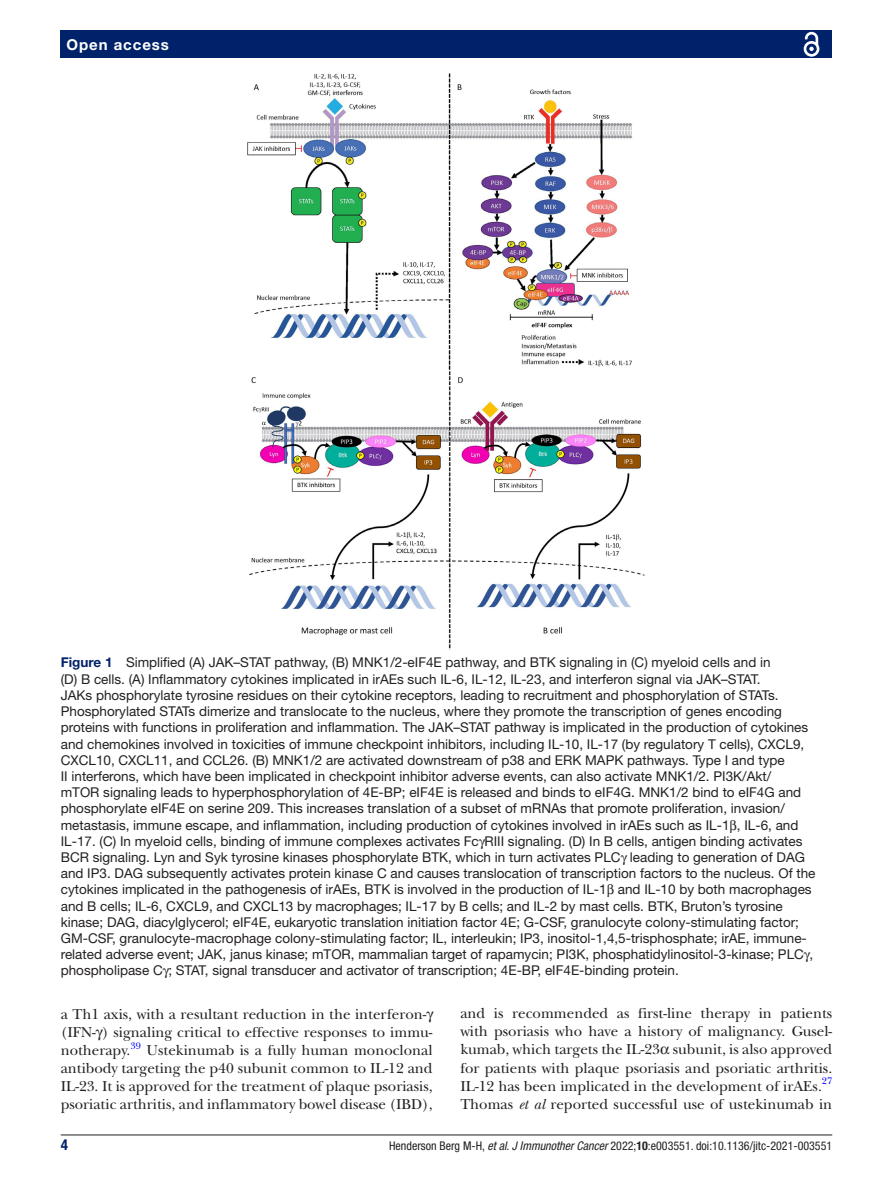
<style>
.page{position:relative;width:893px;height:1191px;background:#fff}
.page>*{position:absolute;margin:0;border:0;box-sizing:border-box;transform-origin:0 0}
.t1{font:15px/18px "New Baskerville";color:#231f20;text-align:justify}
.t2{font:700 15px "Helvetica Neue LT Std";letter-spacing:.065em;color:#fff}
.t3{font:700 condensed 15px "Helvetica Neue LT Std";color:#00226b}
.t4{font:13.5px/16.2px "Helvetica Neue LT Std";color:#231f20}
.t5{font:condensed 12px "Helvetica Neue LT Std";color:#231f20}
.t6{font:9.9px "New Baskerville";color:#00f}
.s1{font-weight:700;color:#00226b}
.s2{font-style:italic}
.s3{font-weight:700}
</style>
<div class="page">
<hr style="left:61px;top:1134px;width:771px;height:1px;background:#231f20">
<div style="left:61px;top:31px;width:771px;height:27px;background:#00226b"></div>
<svg style="left:803px;top:31px;width:17px;height:26px"></svg>
<img style="left:248px;top:73px;width:397px;height:577px">
<p class="t2" style="left:66px;top:35px;width:104px">Open access</p>
<p class="t4" style="left:61px;top:654px;width:756px"><span class="s1">Figure 1</span> Simplified (A) JAK–STAT pathway, (B) MNK1/2-eIF4E pathway, and BTK signaling in (C) myeloid cells and in<br>(D) B cells. (A) Inflammatory cytokines implicated in irAEs such IL-6, IL-12, IL-23, and interferon signal via JAK–STAT.<br>JAKs phosphorylate tyrosine residues on their cytokine receptors, leading to recruitment and phosphorylation of STATs.<br>Phosphorylated STATs dimerize and translocate to the nucleus, where they promote the transcription of genes encoding proteins with functions in proliferation and inflammation. The JAK–STAT pathway is implicated in the production of cytokines and chemokines involved in toxicities of immune checkpoint inhibitors, including IL-10, IL-17 (by regulatory T cells), CXCL9, CXCL10, CXCL11, and CCL26. (B) MNK1/2 are activated downstream of p38 and ERK MAPK pathways. Type I and type<br>II interferons, which have been implicated in checkpoint inhibitor adverse events, can also activate MNK1/2. PI3K/Akt/<br>mTOR signaling leads to hyperphosphorylation of 4E-BP; eIF4E is released and binds to eIF4G. MNK1/2 bind to eIF4G and phosphorylate eIF4E on serine 209. This increases translation of a subset of mRNAs that promote proliferation, invasion/ metastasis, immune escape, and inflammation, including production of cytokines involved in irAEs such as IL-1 , IL-6, and IL-17. (C) In myeloid cells, binding of immune complexes activates Fc RIII signaling. (D) In B cells, antigen binding activates BCR signaling. Lyn and Syk tyrosine kinases phosphorylate BTK, which in turn activates PLC leading to generation of DAG and IP3. DAG subsequently activates protein kinase C and causes translocation of transcription factors to the nucleus. Of the cytokines implicated in the pathogenesis of irAEs, BTK is involved in the production of IL-1 and IL-10 by both macrophages and B cells; IL-6, CXCL9, and CXCL13 by macrophages; IL-17 by B cells; and IL-2 by mast cells. BTK, Bruton’s tyrosine kinase; DAG, diacylglycerol; eIF4E, eukaryotic translation initiation factor 4E; G-CSF, granulocyte colony-stimulating factor; GM-CSF, granulocyte-macrophage colony-stimulating factor; IL, interleukin; IP3, inositol-1,4,5-trisphosphate; irAE, immune&shy;related adverse event; JAK, janus kinase; mTOR, mammalian target of rapamycin; PI3K, phosphatidylinositol-3-kinase; PLC , phospholipase C ; STAT, signal transducer and activator of transcription; 4E-BP, eIF4E-binding protein.</p>
<p class="t1" style="left:61px;top:1005px;width:373px;text-align:left">a Th1 axis, with a resultant reduction in the interferon-(IFN- ) signaling critical to effective responses to immu&shy;notherapy.</p>
<p class="t6" style="left:131px;top:1039px;width:12px">39</p>
<p class="t1" style="left:61px;top:1041px;width:373px;text-indent:86px">Ustekinumab is a fully human monoclonal antibody targeting the p40 subunit common to IL-12 and IL-23. It is approved for the treatment of plaque psoriasis, psoriatic arthritis, and inflammatory bowel disease (IBD),</p>
<p class="t1" style="left:460px;top:1004px;width:373px">and is recommended as first-line therapy in patients with psoriasis who have a history of malignancy. Gusel&shy;kumab, which targets the IL-23 subunit, is also approved for patients with plaque psoriasis and psoriatic arthritis.<br>IL-12 has been implicated in the development of irAEs.</p>
<p class="t6" style="left:822px;top:1075px;width:12px">27</p>
<p class="t1" style="left:460px;top:1095px;width:373px">Thomas <span class="s2">et al</span> reported successful use of ustekinumab in</p>
<p class="t3" style="left:61px;top:1135px;width:9px">4</p>
<p class="t5" style="left:389px;top:1138px;width:445px">Henderson Berg M-H, <span class="s2">et al</span>. <span class="s2">J Immunother Cancer</span> 2022;<span class="s3">10</span>:e003551. doi:10.1136/jitc-2021-003551</p>
</div>
